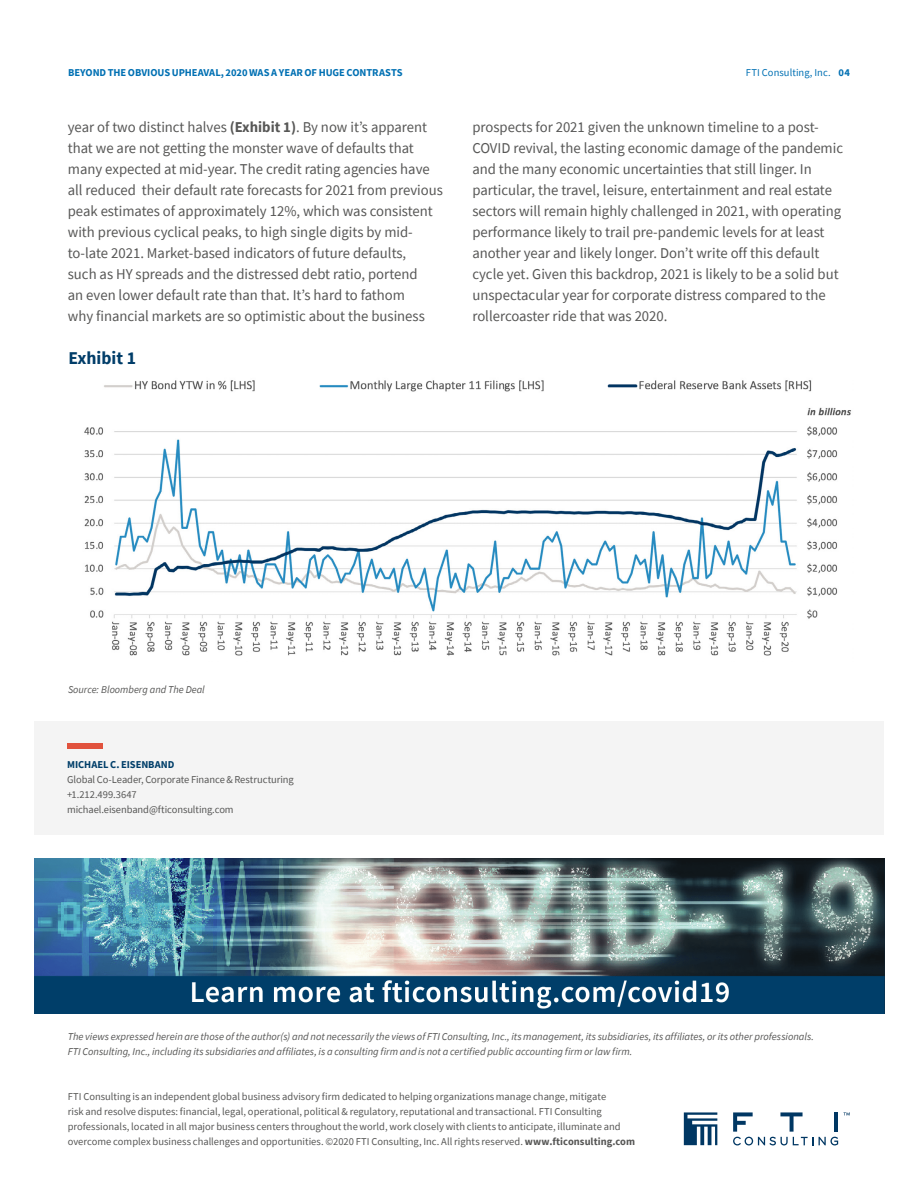
<style>
.page{position:relative;width:918px;height:1188px;background:#fff}
.page>*{position:absolute;margin:0;border:0;box-sizing:border-box;transform-origin:0 0}
.Body_Copy{font:700 18px "Source Sans Pro";color:#003d69}
.Body_Copy-2{font:15px/21px "Source Sans Pro";color:#575756}
.Boilerplate{font:10.5px/15px "Source Sans Pro";color:#575756}
.Boilerplate-2{font:italic 10.5px "Source Sans Pro";color:#575756}
.Bio_details{font:10.5px "Source Sans Pro";letter-spacing:-.01em;color:#575756}
.t1{font:700 10.5px "Source Sans Pro";letter-spacing:-.005em;color:#0070b3}
.Body_Copy-3{font:italic 10.5px "Source Sans Pro";color:#575756}
.FOLIO{font:10.5px "Source Sans Pro";letter-spacing:.005em;color:#0070b3}
.Bio_Name{font:700 10.5px "Source Sans Pro";letter-spacing:-.005em;color:#003e69}
.s1{font-weight:700}
</style>
<div class="page">
<div style="left:34px;top:721px;width:850px;height:114px;background:#f4f4f4"></div>
<div style="left:67px;top:743px;width:36px;height:5px;background:#e1523d"></div>
<svg style="left:684px;top:1112px;width:33px;height:33px"></svg>
<svg style="left:819px;top:1137px;width:19px;height:8px"></svg>
<svg style="left:844px;top:1112px;width:6px;height:3px"></svg>
<hr style="left:834px;top:1112px;width:4px;height:20px;background:#003763">
<svg style="left:733px;top:1112px;width:80px;height:33px"></svg>
<img style="left:34px;top:859px;width:851px;height:154px">
<img style="left:84px;top:380px;width:767px;height:276px">
<p class="t1" style="left:68px;top:65px;width:336px">BEYOND THE OBVIOUS UPHEAVAL, 2020 WAS A YEAR OF HUGE CONTRASTS</p>
<p class="FOLIO" style="left:746px;top:66px;width:106px">FTI Consulting, Inc. <span class="s1">04</span></p>
<p class="Body_Copy-2" style="left:68px;top:116px;width:377px">year of two distinct halves <span class="s1">(Exhibit 1)</span>. By now it’s apparent that we are not getting the monster wave of defaults that many expected at mid-year. The credit rating agencies have all reduced their default rate forecasts for 2021 from previous peak estimates of approximately 12%, which was consistent with previous cyclical peaks, to high single digits by mid&shy;to-late 2021. Market-based indicators of future defaults,<br>such as HY spreads and the distressed debt ratio, portend<br>an even lower default rate than that. It’s hard to fathom<br>why financial markets are so optimistic about the business</p>
<p class="Body_Copy-2" style="left:472px;top:116px;width:372px">prospects for 2021 given the unknown timeline to a post-COVID revival, the lasting economic damage of the pandemic and the many economic uncertainties that still linger. In particular, the travel, leisure, entertainment and real estate sectors will remain highly challenged in 2021, with operating performance likely to trail pre-pandemic levels for at least another year and likely longer. Don’t write off this default cycle yet. Given this backdrop, 2021 is likely to be a solid but unspectacular year for corporate distress compared to the rollercoaster ride that was 2020.</p>
<p class="Body_Copy" style="left:69px;top:345px;width:69px">Exhibit 1</p>
<p class="Body_Copy-3" style="left:68px;top:682px;width:138px">Source: Bloomberg and The Deal</p>
<p class="Bio_Name" style="left:67px;top:757px;width:109px">MICHAEL C. EISENBAND</p>
<p class="Bio_details" style="left:67px;top:773px;width:228px">Global Co-Leader, Corporate Finance &amp; Restructuring</p>
<p class="Bio_details" style="left:67px;top:788px;width:71px">+1.212.499.3647</p>
<p class="Bio_details" style="left:67px;top:803px;width:168px">michael.eisenband@fticonsulting.com</p>
<p class="Boilerplate-2" style="left:68px;top:1030px;width:748px">The views expressed herein are those of the author(s) and not necessarily the views of FTI Consulting, Inc., its management, its subsidiaries, its affiliates, or its other professionals.</p>
<p class="Boilerplate-2" style="left:68px;top:1045px;width:566px">FTI Consulting, Inc., including its subsidiaries and affiliates, is a consulting firm and is not a certified public accounting firm or law firm.</p>
<p class="Boilerplate" style="left:68px;top:1089px;width:569px">FTI Consulting is an independent global business advisory firm dedicated to helping organizations manage change, mitigate<br>risk and resolve disputes: financial, legal, operational, political &amp; regulatory, reputational and transactional. FTI Consulting professionals, located in all major business centers throughout the world, work closely with clients to anticipate, illuminate and overcome complex business challenges and opportunities. ©2020 FTI Consulting, Inc. All rights reserved. <span class="s1">www.fticonsulting.com</span></p>
</div>
